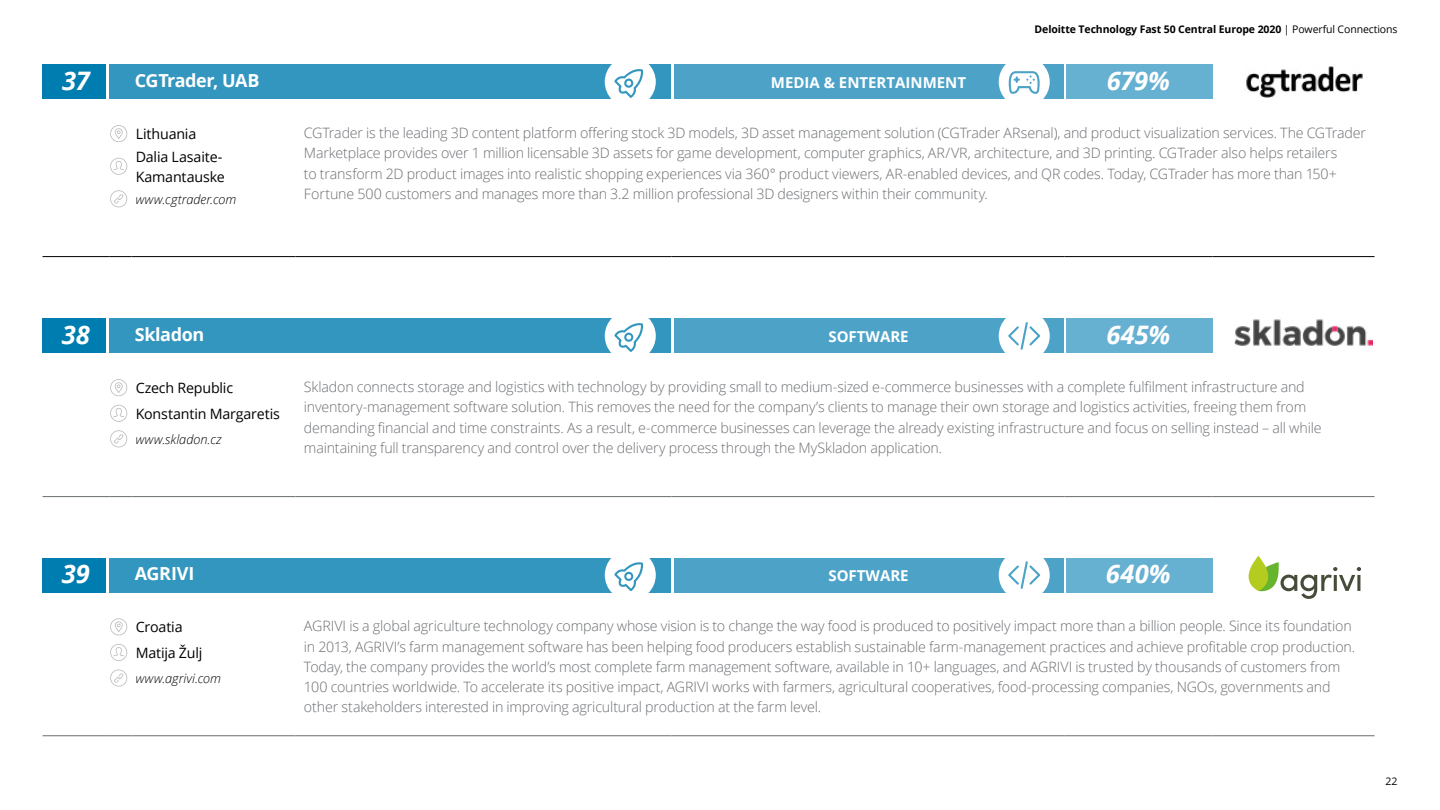
<style>
.page{position:relative;width:1440px;height:810px;background:#fff}
.page>*{position:absolute;margin:0;border:0;box-sizing:border-box;transform-origin:0 0}
.t1{font:italic 700 25.5px "Open Sans";letter-spacing:.005em;color:#fff}
.t2{font:700 18px "Open Sans";letter-spacing:-.02em;color:#fff}
.t3{font:700 15px "Open Sans";color:#fff}
.t4{font:300 14.25px/20.2px "Open Sans";letter-spacing:-.01em;color:#6a6d71}
.t5{font:14.25px/20.2px "Open Sans";letter-spacing:-.015em;color:#000}
.t6{font:italic 300 12.75px "Open Sans";color:#000}
.t7{font:700 10.5px "Open Sans";letter-spacing:-.01em;color:#000}
.t8{font:10.5px "Open Sans";color:#000}
.s1{font-weight:400}
</style>
<div class="page">
<div style="left:43px;top:65px;width:63px;height:34px;background:#007db0"></div>
<div style="left:109px;top:65px;width:562px;height:34px;background:#3396bf"></div>
<div style="left:674px;top:65px;width:389px;height:34px;background:#4da3c7"></div>
<div style="left:1066px;top:65px;width:147px;height:34px;background:#66b0d1"></div>
<svg style="left:605px;top:64px;width:51px;height:35px"></svg>
<svg style="left:999px;top:64px;width:51px;height:35px"></svg>
<hr style="left:295px;top:256px;width:376px;height:1px;background:#000">
<hr style="left:671px;top:256px;width:393px;height:1px;background:#000">
<hr style="left:1064px;top:256px;width:149px;height:1px;background:#000">
<hr style="left:1213px;top:256px;width:162px;height:1px;background:#000">
<hr style="left:43px;top:256px;width:66px;height:1px;background:#000">
<svg style="left:109px;top:256px;width:22px;height:1px"></svg>
<hr style="left:131px;top:256px;width:164px;height:1px;background:#000">
<svg style="left:110px;top:125px;width:17px;height:17px"></svg>
<svg style="left:110px;top:158px;width:17px;height:17px"></svg>
<svg style="left:110px;top:190px;width:17px;height:17px"></svg>
<div style="left:43px;top:319px;width:63px;height:34px;background:#007db0"></div>
<div style="left:109px;top:319px;width:562px;height:34px;background:#3396bf"></div>
<div style="left:674px;top:319px;width:389px;height:34px;background:#4da3c7"></div>
<div style="left:1066px;top:319px;width:147px;height:34px;background:#66b0d1"></div>
<svg style="left:999px;top:318px;width:51px;height:35px;background:#deeef4"></svg>
<svg style="left:605px;top:318px;width:51px;height:35px"></svg>
<hr style="left:295px;top:496px;width:376px;height:1px;background:#6a6d71">
<hr style="left:671px;top:496px;width:393px;height:1px;background:#6a6d71">
<hr style="left:1064px;top:496px;width:149px;height:1px;background:#6a6d71">
<hr style="left:1213px;top:496px;width:162px;height:1px;background:#6a6d71">
<hr style="left:43px;top:496px;width:66px;height:1px;background:#6a6d71">
<svg style="left:109px;top:496px;width:22px;height:1px"></svg>
<hr style="left:131px;top:496px;width:164px;height:1px;background:#6a6d71">
<svg style="left:110px;top:379px;width:17px;height:17px"></svg>
<svg style="left:110px;top:405px;width:17px;height:17px"></svg>
<svg style="left:110px;top:430px;width:17px;height:17px"></svg>
<div style="left:43px;top:558px;width:63px;height:34px;background:#007db0"></div>
<div style="left:109px;top:558px;width:562px;height:34px;background:#3396bf"></div>
<div style="left:674px;top:558px;width:389px;height:34px;background:#4da3c7"></div>
<div style="left:1066px;top:558px;width:147px;height:34px;background:#66b0d1"></div>
<svg style="left:999px;top:558px;width:51px;height:35px;background:#deeef4"></svg>
<svg style="left:605px;top:558px;width:51px;height:35px"></svg>
<hr style="left:295px;top:736px;width:376px;height:1px;background:#6a6d71">
<hr style="left:671px;top:736px;width:393px;height:1px;background:#6a6d71">
<hr style="left:1064px;top:736px;width:149px;height:1px;background:#6a6d71">
<hr style="left:1213px;top:736px;width:162px;height:1px;background:#6a6d71">
<hr style="left:43px;top:736px;width:66px;height:1px;background:#6a6d71">
<svg style="left:109px;top:736px;width:22px;height:1px"></svg>
<hr style="left:131px;top:736px;width:164px;height:1px;background:#6a6d71">
<svg style="left:110px;top:618px;width:17px;height:17px"></svg>
<svg style="left:110px;top:644px;width:17px;height:17px"></svg>
<svg style="left:110px;top:670px;width:17px;height:17px"></svg>
<img style="left:1244px;top:67px;width:119px;height:31px">
<svg style="left:1249px;top:556px;width:112px;height:43px"></svg>
<img style="left:1234px;top:319px;width:138px;height:27px">
<p class="t7" style="left:1035px;top:22px;width:364px">Deloitte Technology Fast 50 Central Europe 2020 <span class="s1">| Powerful Connections</span></p>
<h1 class="t1" style="left:62px;top:63px;width:29px">37</h1>
<p class="t2" style="left:135px;top:68px;width:126px">CGTrader, UAB</p>
<p class="t3" style="left:771px;top:72px;width:197px">MEDIA &amp; ENTERTAINMENT</p>
<h1 class="t1" style="left:1107px;top:63px;width:65px">679%</h1>
<p class="t5" style="left:136px;top:123px;width:62px">Lithuania</p>
<p class="t4" style="left:304px;top:122px;width:1064px">CGTrader is the leading 3D content platform offering stock 3D models, 3D asset management solution (CGTrader ARsenal), and product visualization services. The CGTrader Marketplace provides over 1 million licensable 3D assets for game development, computer graphics, AR/VR, architecture, and 3D printing. CGTrader also helps retailers<br>to transform 2D product images into realistic shopping experiences via 360° product viewers, AR-enabled devices, and QR codes. Today, CGTrader has more than 150+ Fortune 500 customers and manages more than 3.2 million professional 3D designers within their community.</p>
<p class="t5" style="left:136px;top:146px;width:90px">Dalia Lasaite-<br>Kamantauske</p>
<p class="t6" style="left:136px;top:190px;width:102px">www.cgtrader.com</p>
<h1 class="t1" style="left:62px;top:317px;width:29px">38</h1>
<p class="t2" style="left:135px;top:322px;width:71px">Skladon</p>
<p class="t3" style="left:828px;top:326px;width:82px">SOFTWARE</p>
<h1 class="t1" style="left:1106px;top:317px;width:66px">645%</h1>
<p class="t5" style="left:136px;top:377px;width:99px">Czech Republic</p>
<p class="t4" style="left:304px;top:377px;width:1019px">Skladon connects storage and logistics with technology by providing small to medium-sized e-commerce businesses with a complete fulfilment infrastructure and inventory-management software solution. This removes the need for the company’s clients to manage their own storage and logistics activities, freeing them from demanding financial and time constraints. As a result, e-commerce businesses can leverage the already existing infrastructure and focus on selling instead – all while maintaining full transparency and control over the delivery process through the MySkladon application.</p>
<p class="t5" style="left:136px;top:403px;width:146px">Konstantin Margaretis</p>
<p class="t6" style="left:136px;top:430px;width:87px">www.skladon.cz</p>
<h1 class="t1" style="left:62px;top:556px;width:30px">39</h1>
<p class="t2" style="left:135px;top:561px;width:61px">AGRIVI</p>
<p class="t3" style="left:828px;top:565px;width:82px">SOFTWARE</p>
<h1 class="t1" style="left:1106px;top:556px;width:66px">640%</h1>
<p class="t5" style="left:136px;top:617px;width:48px">Croatia</p>
<p class="t4" style="left:304px;top:616px;width:1053px">AGRIVI is a global agriculture technology company whose vision is to change the way food is produced to positively impact more than a billion people. Since its foundation in 2013, AGRIVI’s farm management software has been helping food producers establish sustainable farm-management practices and achieve profitable crop production.<br>Today, the company provides the world’s most complete farm management software, available in 10+ languages, and AGRIVI is trusted by thousands of customers from 100 countries worldwide. To accelerate its positive impact, AGRIVI works with farmers, agricultural cooperatives, food-processing companies, NGOs, governments and other stakeholders interested in improving agricultural production at the farm level.</p>
<p class="t5" style="left:136px;top:642px;width:68px">Matija Žulj</p>
<p class="t6" style="left:136px;top:670px;width:87px">www.agrivi.com</p>
<p class="t8" style="left:1386px;top:774px;width:13px">22</p>
</div>
